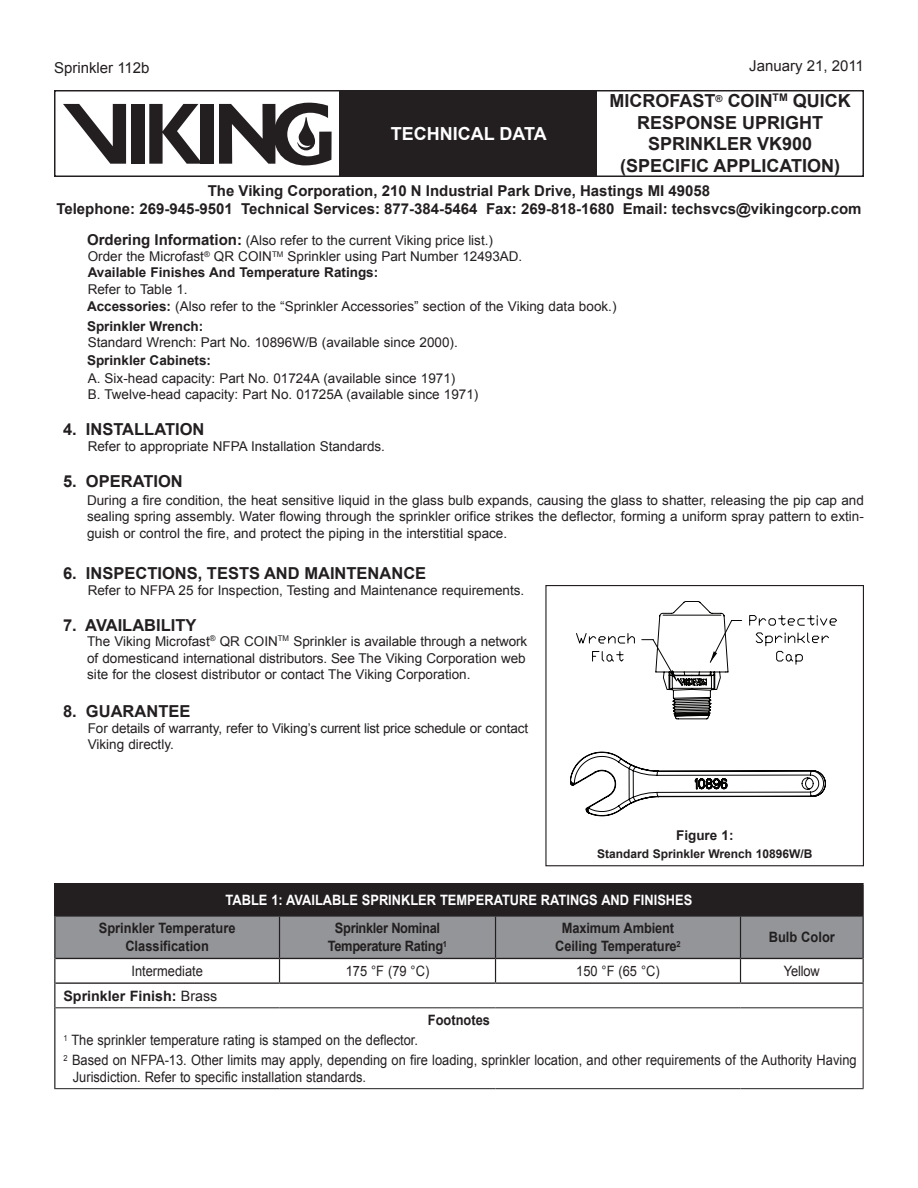
<style>
.page{position:relative;width:918px;height:1188px;background:#fff}
.page>*{position:absolute;margin:0;border:0;box-sizing:border-box;transform-origin:0 0}
.Product_Description{font:700 18px/21.6px "Arial";color:#231f20;text-align:center}
.Black_Header{font:700 18px "Arial";color:#fff}
.Heading{font:700 16.5px "Arial";color:#231f20}
.Viking{font:700 15px "Arial";color:#231f20}
.Right_Date{font:15px "Arial";color:#231f20}
.Left_Page_Number{font:15px "Arial";color:#231f20}
.Footnotes{font:14.25px/16.2px "Arial";color:#231f20;scale:.9 1}
.Table_Text_Bold{font:700 14.25px/17.9px "Arial";letter-spacing:-.01em;color:#231f20;text-align:center;scale:.9 1}
.Table_Text_Bold_Whit{font:700 14.25px "Arial";color:#fff;scale:.9 1}
.Table_Text{font:14.25px "Arial";color:#231f20;scale:.9 1}
.Footnotes-2{font:700 14.25px "Arial";color:#231f20}
.Body_Text{font:13.5px/16.2px "Arial";color:#231f20;text-align:justify}
.Technical_Data{font:13.5px "Arial";color:#231f20}
.Heading_2{font:13.5px "Arial";color:#231f20}
.Technical_Data-2{font:700 13.5px "Arial";color:#231f20}
.Body_Text-2{font:700 13.5px "Arial";color:#231f20}
.Center_-_Bold{font:700 13.5px "Arial";color:#231f20}
.Center-Bold{font:700 12px "Arial";color:#231f20}
.s1{font-weight:700;font-size:15px}
.s2{font-weight:700}
.s3{font-weight:400}
</style>
<div class="page">
<div style="left:54px;top:90px;width:810px;height:87px;border:2px solid #231f20"></div>
<div style="left:340px;top:91px;width:257px;height:85px;background:#231f20"></div>
<div style="left:201px;top:104px;width:13px;height:60px;background:#231f20"></div>
<div style="left:131px;top:104px;width:13px;height:60px;background:#231f20"></div>
<svg style="left:149px;top:104px;width:52px;height:60px"></svg>
<svg style="left:63px;top:104px;width:63px;height:60px"></svg>
<svg style="left:219px;top:103px;width:113px;height:63px"></svg>
<div style="left:55px;top:884px;width:808px;height:32px;background:#231f20"></div>
<hr style="left:54px;top:1008px;width:1px;height:80px;background:#231f20">
<hr style="left:863px;top:1008px;width:1px;height:80px;background:#231f20">
<hr style="left:54px;top:1088px;width:226px;height:1px;background:#231f20">
<hr style="left:280px;top:1088px;width:216px;height:1px;background:#231f20">
<hr style="left:496px;top:1088px;width:245px;height:1px;background:#231f20">
<hr style="left:741px;top:1088px;width:123px;height:1px;background:#231f20">
<hr style="left:54px;top:883px;width:226px;height:1px;background:#231f20">
<hr style="left:280px;top:883px;width:216px;height:1px;background:#231f20">
<hr style="left:496px;top:883px;width:245px;height:1px;background:#231f20">
<hr style="left:741px;top:883px;width:123px;height:1px;background:#231f20">
<hr style="left:54px;top:884px;width:1px;height:32px;background:#231f20">
<hr style="left:863px;top:884px;width:1px;height:32px;background:#231f20">
<svg style="left:54px;top:916px;width:810px;height:92px"></svg>
<div style="left:545px;top:585px;width:319px;height:281px;border:1px solid #231f20"></div>
<svg style="left:659px;top:601px;width:66px;height:14px"></svg>
<svg style="left:570px;top:615px;width:267px;height:201px"></svg>
<p class="Left_Page_Number" style="left:54px;top:58px;width:97px">Sprinkler 112b</p>
<p class="Black_Header" style="left:391px;top:121px;width:13px">TECHNICAL</p>
<p class="Black_Header" style="left:499px;top:121px;width:26px">DATA</p>
<p class="Right_Date" style="left:749px;top:56px;width:116px">January 21, 2011</p>
<p class="Product_Description" style="left:610px;top:91px;width:243px">microfast<sup>®</sup> coin<sup>tm</sup> quick response uprighT sprinkler vk900 (specific application)</p>
<p class="Viking" style="left:208px;top:180px;width:504px">The Viking Corporation, 210 N Industrial Park Drive, Hastings MI 49058</p>
<p class="Viking" style="left:56px;top:198px;width:807px">Telephone: 269-945-9501 Technical Services: 877-384-5464 Fax: 269-818-1680 Email: techsvcs@vikingcorp.com</p>
<p class="Heading_2" style="left:87px;top:231px;width:408px"><span class="s1">Ordering Information:</span> (Also refer to the current Viking price list.)</p>
<p class="Technical_Data" style="left:88px;top:248px;width:436px">Order the Microfast<sup>®</sup> QR COIN<sup>TM</sup> Sprinkler using Part Number 12493AD.</p>
<p class="Technical_Data-2" style="left:88px;top:264px;width:292px">Available Finishes And Temperature Ratings:</p>
<p class="Technical_Data" style="left:88px;top:280px;width:101px">Refer to Table 1.</p>
<p class="Body_Text" style="left:87px;top:299px;width:531px"><span class="s2">Accessories:</span> (Also refer to the “Sprinkler Accessories” section of the Viking data book.)</p>
<p class="Body_Text-2" style="left:87px;top:317px;width:118px">Sprinkler Wrench:</p>
<p class="Technical_Data" style="left:88px;top:334px;width:372px">Standard Wrench: Part No. 10896W/B (available since 2000).</p>
<p class="Body_Text-2" style="left:87px;top:352px;width:126px">Sprinkler Cabinets:</p>
<p class="Technical_Data" style="left:88px;top:369px;width:369px">A. Six-head capacity: Part No. 01724A (available since 1971)</p>
<p class="Technical_Data" style="left:88px;top:386px;width:392px">B. Twelve-head capacity: Part No. 01725A (available since 1971)</p>
<p class="Heading" style="left:63px;top:419px;width:143px">4. Installation</p>
<p class="Technical_Data" style="left:88px;top:438px;width:299px">Refer to appropriate NFPA Installation Standards.</p>
<p class="Heading" style="left:63px;top:471px;width:121px">5. Operation</p>
<p class="Body_Text" style="left:87px;top:493px;width:778px">During a fire condition, the heat sensitive liquid in the glass bulb expands, causing the glass to shatter, releasing the pip cap and sealing spring assembly. Water flowing through the sprinkler orifice strikes the deflector, forming a uniform spray pattern to extin&shy;guish or control the fire, and protect the piping in the interstitial space.</p>
<p class="Heading" style="left:63px;top:562px;width:365px">6. inspections, tests and maintenance</p>
<p class="Technical_Data" style="left:88px;top:581px;width:438px">Refer to NFPA 25 for Inspection, Testing and Maintenance requirements.</p>
<p class="Heading" style="left:63px;top:614px;width:135px">7. availability</p>
<p class="Body_Text" style="left:87px;top:633px;width:442px">The Viking Microfast<sup>®</sup> QR COIN<sup>TM</sup> Sprinkler is available through a network</p>
<p class="Body_Text" style="left:87px;top:650px;width:440px">of domesticand international distributors. See The Viking Corporation web</p>
<p class="Body_Text" style="left:87px;top:667px;width:385px">site for the closest distributor or contact The Viking Corporation.</p>
<p class="Heading" style="left:63px;top:700px;width:129px">8. Guarantee</p>
<p class="Technical_Data" style="left:88px;top:720px;width:442px">For details of warranty, refer to Viking’s current list price schedule or contact</p>
<p class="Technical_Data" style="left:88px;top:736px;width:88px">Viking directly.</p>
<p class="Center_-_Bold" style="left:676px;top:827px;width:59px">Figure 1:</p>
<p class="Center-Bold" style="left:597px;top:846px;width:216px">Standard Sprinkler Wrench 10896W/B</p>
<p class="Table_Text_Bold_Whit" style="left:226px;top:891px;width:11px">TABLE</p>
<p class="Table_Text_Bold_Whit" style="left:271px;top:891px;width:27px">1: AVAILABLE</p>
<p class="Table_Text_Bold_Whit" style="left:362px;top:891px;width:11px">SPRINKLER</p>
<p class="Table_Text_Bold_Whit" style="left:440px;top:891px;width:11px">TEMPERATURE</p>
<p class="Table_Text_Bold_Whit" style="left:541px;top:891px;width:10px">RATINGS</p>
<p class="Table_Text_Bold_Whit" style="left:601px;top:891px;width:45px">AN D FINISHES</p>
<p class="Table_Text_Bold" style="left:99px;top:920px;width:153px">Sprinkler Temperature<br>Classification</p>
<p class="Table_Text_Bold" style="left:328px;top:920px;width:134px">Sprinkler Nominal<br>Temperature Rating<sup>1</sup></p>
<p class="Table_Text_Bold" style="left:555px;top:920px;width:141px">Maximum Ambient<br>Ceiling Temperature<sup>2</sup></p>
<p class="Table_Text_Bold" style="left:769px;top:929px;width:75px">Bulb Color</p>
<p class="Table_Text" style="left:131px;top:962px;width:81px">Intermediate</p>
<p class="Table_Text" style="left:346px;top:962px;width:94px">175 °F (79 °C)</p>
<p class="Table_Text" style="left:576px;top:962px;width:94px">150 °F (65 °C)</p>
<p class="Table_Text" style="left:784px;top:962px;width:42px">Yellow</p>
<p class="Footnotes-2" style="left:63px;top:986px;width:155px">Sprinkler Finish: <span class="s3">Brass</span></p>
<p class="Table_Text_Bold" style="left:428px;top:1012px;width:71px">Footnotes</p>
<p class="Footnotes" style="left:64px;top:1032px;width:395px"><sup>1</sup> The sprinkler temperature rating is stamped on the deflector.</p>
<p class="Footnotes" style="left:73px;top:1052px;width:872px;text-indent:-9px"><sup>2</sup> Based on NFPA-13. Other limits may apply, depending on fire loading, sprinkler location, and other requirements of the Authority Having<br>Jurisdiction. Refer to specific installation standards.</p>
</div>
